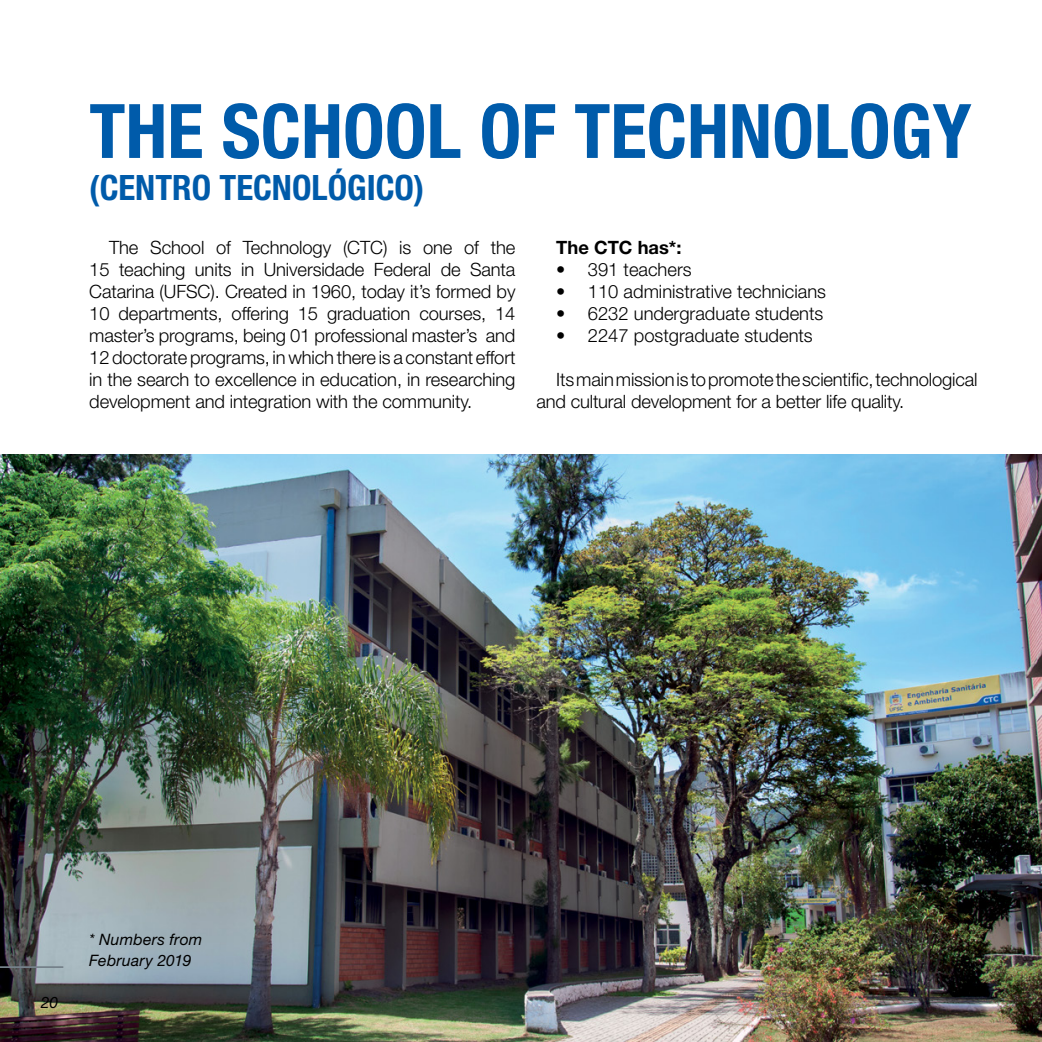
<style>
.page{position:relative;width:1042px;height:1042px;background:#fff}
.page>*{position:absolute;margin:0;border:0;box-sizing:border-box;transform-origin:0 0}
.t1{font:700 condensed 75.25px "Helvetica Neue LT Pro";color:#005baa}
.t2{font:700 condensed 35px "Helvetica Neue LT Pro";color:#005baa}
.t3{font:300 18.38px/22.1px "Helvetica Neue LT Pro";letter-spacing:-.005em;color:#000;text-align:justify}
.t4{font:700 18.38px "Helvetica Neue LT Pro";color:#000}
.t5{font:italic 15.75px/21px "Helvetica Neue LT Pro";letter-spacing:.015em;color:#000}
</style>
<div class="page">
<img style="left:0;top:454px;width:1042px;height:588px">
<hr style="left:0;top:966px;width:63px;height:2px;background:#75818a">
<h1 class="t1" style="left:89px;top:86px;width:884px">THE SCHOOL OF TECHNOLOGY</h1>
<h2 class="t2" style="left:89px;top:166px;width:336px">(CENTRO TECNOLÓGICO)</h2>
<p class="t4" style="left:556px;top:236px;width:127px">The CTC has*:</p>
<p class="t3" style="left:556px;top:258px;width:137px">• 391 teachers</p>
<p class="t3" style="left:556px;top:280px;width:271px">• 110 administrative technicians</p>
<p class="t3" style="left:556px;top:302px;width:269px">• 6232 undergraduate students</p>
<p class="t3" style="left:556px;top:324px;width:258px">• 2247 postgraduate students</p>
<p class="t3" style="left:536px;top:368px;width:442px;text-indent:20px">Its main mission is to promote the scientific, technological and cultural development for a better life quality.</p>
<p class="t3" style="left:89px;top:236px;width:428px;text-indent:20px">The School of Technology (CTC) is one of the 15 teaching units in Universidade Federal de Santa Catarina (UFSC). Created in 1960, today it’s formed by 10 departments, offering 15 graduation courses, 14 master’s programs, being 01 professional master’s and 12 doctorate programs, in which there is a constant effort in the search to excellence in education, in researching development and integration with the community.</p>
<p class="t5" style="left:41px;top:992px;width:19px">20</p>
<p class="t5" style="left:89px;top:929px;width:115px">* Numbers from<br>February 2019</p>
</div>
